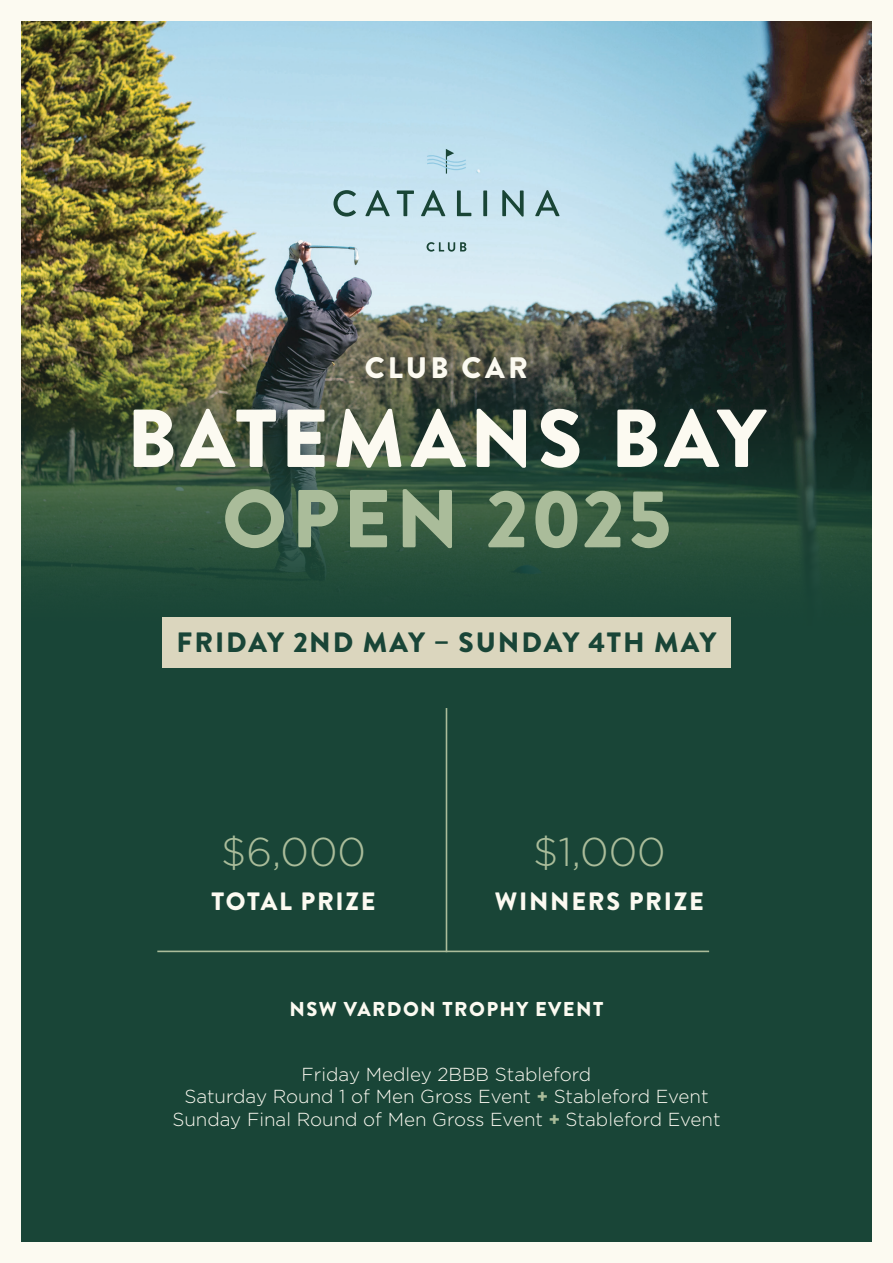
<style>
.page{position:relative;width:893px;height:1263px;background:#fcfaf1}
.page>*{position:absolute;margin:0;border:0;box-sizing:border-box;transform-origin:0 0}
.t1{font:900 81.9px/80.4px "Brandon Grotesque";letter-spacing:.05em;color:#fcfaf1;text-align:center}
.t2{font:300 40.2px "Gotham";color:#aabc9a}
.t3{font:900 29.7px "Brandon Grotesque";letter-spacing:.11em;color:#fcfaf1}
.t4{font:900 27.9px "Brandon Grotesque";letter-spacing:.07em;color:#194537}
.t5{font:900 25.05px "Brandon Grotesque";letter-spacing:.07em;color:#fcfaf1}
.t6{font:900 20.1px "Brandon Grotesque";letter-spacing:.07em;color:#fcfaf1}
.t7{font:300 18.75px "Gotham";color:#fcfaf1}
.s1{color:#aabc9a}
.s2{font-weight:700;color:#aabc9a}
</style>
<div class="page">
<div style="left:21px;top:21px;width:851px;height:1221px;background:#194537"></div>
<img style="left:21px;top:21px;width:851px;height:560px">
<svg style="left:333px;top:190px;width:23px;height:27px"></svg>
<svg style="left:365px;top:190px;width:25px;height:26px"></svg>
<svg style="left:397px;top:190px;width:17px;height:26px"></svg>
<svg style="left:421px;top:190px;width:24px;height:26px"></svg>
<svg style="left:457px;top:190px;width:14px;height:26px"></svg>
<svg style="left:483px;top:190px;width:4px;height:26px"></svg>
<svg style="left:502px;top:190px;width:22px;height:27px"></svg>
<svg style="left:535px;top:190px;width:24px;height:26px"></svg>
<svg style="left:427px;top:242px;width:39px;height:10px"></svg>
<svg style="left:427px;top:149px;width:39px;height:25px"></svg>
<div style="left:162px;top:617px;width:569px;height:51px;background:#dbd6be"></div>
<hr style="left:446px;top:708px;width:1px;height:244px;background:#aabc9a">
<hr style="left:157px;top:950px;width:552px;height:2px;background:#aabc9a">
<p class="t3" style="left:365px;top:347px;width:165px">CLUB CAR</p>
<p class="t1" style="left:127px;top:400px;width:641px">BATEMANS BAY<br><span class="s1">OPEN 2025</span></p>
<p class="t4" style="left:177px;top:623px;width:541px">FRIDAY 2ND MAY – SUNDAY 4TH MAY</p>
<p class="t2" style="left:221px;top:826px;width:147px">$6,000</p>
<p class="t2" style="left:533px;top:826px;width:134px">$1,000</p>
<p class="t5" style="left:211px;top:884px;width:166px">TOTAL PRIZE</p>
<p class="t5" style="left:495px;top:884px;width:210px">WINNERS PRIZE</p>
<p class="t6" style="left:290px;top:995px;width:315px">NSW VARDON TROPHY EVENT</p>
<p class="t7" style="left:302px;top:1062px;width:291px">Friday Medley 2BBB Stableford</p>
<p class="t7" style="left:184px;top:1084px;width:526px">Saturday Round 1 of Men Gross Event <span class="s2">+</span> Stableford Event</p>
<p class="t7" style="left:172px;top:1107px;width:550px">Sunday Final Round of Men Gross Event <span class="s2">+</span> Stableford Event</p>
</div>
